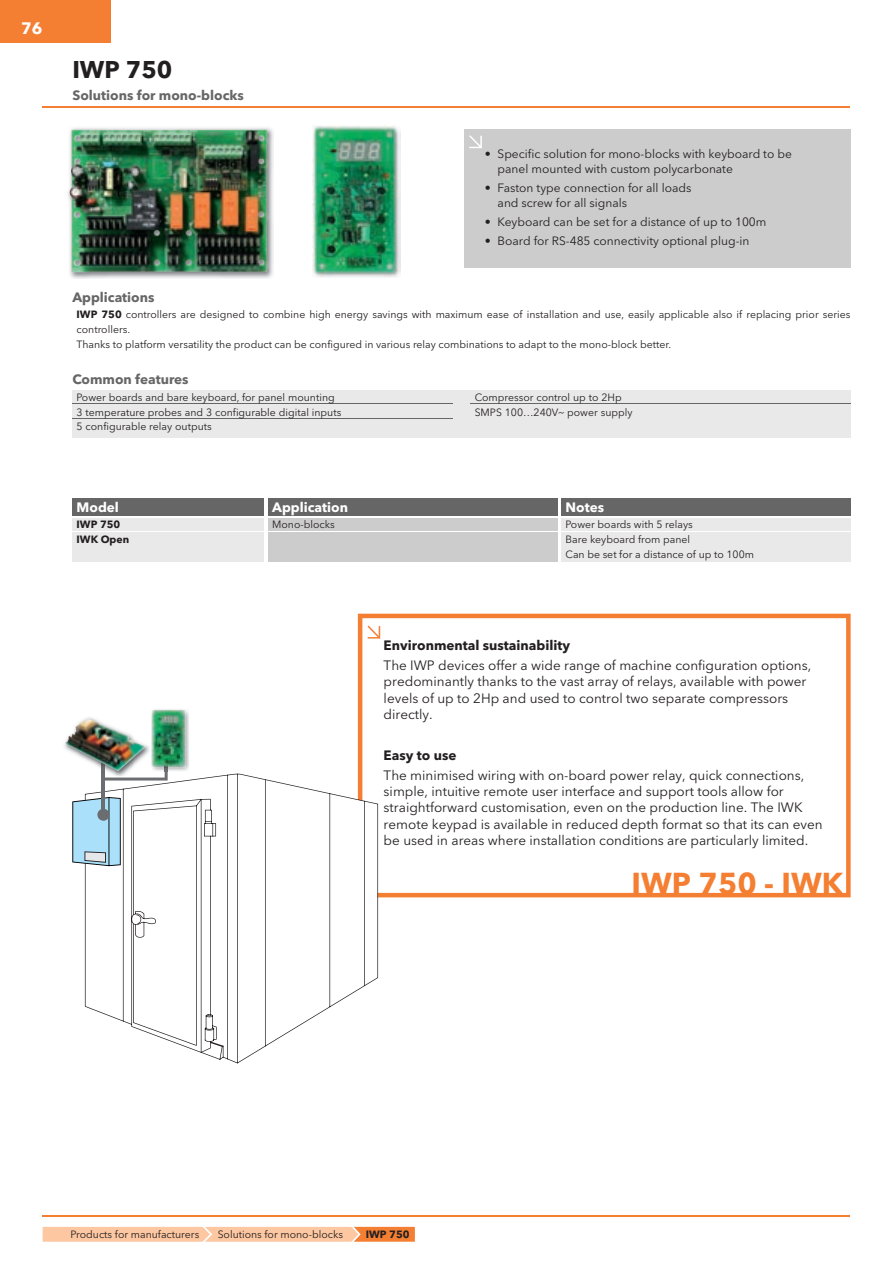
<style>
.page{position:relative;width:893px;height:1263px;background:#fff}
.page>*{position:absolute;margin:0;border:0;box-sizing:border-box;transform-origin:0 0}
.t1{font:700 30px "Avenir Next LT Pro";color:#f47f32}
.t2{font:700 24px "Avenir Next LT Pro";color:#231f20}
.t3{font:700 16.5px "Avenir Next LT Pro";color:#fff}
.t4{font:13.5px/16.2px "Avenir Next LT Pro";color:#231f20}
.t5{font:700 13.5px "Avenir Next LT Pro";color:#666}
.t6{font:700 13.5px "Avenir Next LT Pro";color:#231f20}
.t7{font:700 13.5px "Avenir Next LT Pro";color:#fff}
.t8{font:12px/14.9px "Avenir Next LT Pro";color:#231f20}
.t9{font:10.5px/14.9px "Avenir Next LT Pro";color:#231f20}
.t10{font:700 10.5px/14.9px "Avenir Next LT Pro";color:#231f20}
.s1{font-weight:700}
.s2{font-family:"E Wsimbol"}
</style>
<div class="page">
<div style="left:0;top:0;width:111px;height:43px;background:#f47f32"></div>
<hr style="left:43px;top:106px;width:807px;height:2px;background:#f47f32">
<hr style="left:43px;top:1215px;width:807px;height:2px;background:#f47f32">
<svg style="left:42px;top:1224px;width:373px;height:18px"></svg>
<div style="left:464px;top:130px;width:386px;height:138px;background:#ccc"></div>
<svg style="left:469px;top:135px;width:13px;height:13px"></svg>
<svg style="left:358px;top:614px;width:493px;height:283px"></svg>
<svg style="left:367px;top:626px;width:13px;height:12px"></svg>
<div style="left:72px;top:390px;width:778px;height:48px;background:#e9e9e9"></div>
<hr style="left:72px;top:403px;width:380px;height:1px;background:#666">
<hr style="left:72px;top:418px;width:380px;height:1px;background:#666">
<hr style="left:470px;top:403px;width:380px;height:1px;background:#666">
<div style="left:72px;top:518px;width:192px;height:43px;background:#e9e9e9"></div>
<div style="left:268px;top:518px;width:289px;height:43px;background:#ccc"></div>
<div style="left:561px;top:518px;width:289px;height:43px;background:#e9e9e9"></div>
<div style="left:268px;top:499px;width:289px;height:17px;background:#666"></div>
<div style="left:72px;top:499px;width:192px;height:17px;background:#666"></div>
<div style="left:561px;top:499px;width:289px;height:17px;background:#666"></div>
<hr style="left:72px;top:531px;width:778px;height:1px;background:#fff">
<svg style="left:85px;top:774px;width:293px;height:289px"></svg>
<svg style="left:72px;top:797px;width:49px;height:69px;background:#a0cbdf"></svg>
<hr style="left:102px;top:762px;width:3px;height:53px;background:#6c6d70">
<div style="left:97px;top:809px;width:12px;height:12px;background:#6c6d70;border-radius:50%"></div>
<img style="left:64px;top:717px;width:86px;height:60px">
<img style="left:102px;top:762px;width:1px;height:15px">
<img style="left:65px;top:719px;width:23px;height:26px">
<img style="left:154px;top:709px;width:35px;height:62px">
<img style="left:151px;top:710px;width:35px;height:57px">
<svg style="left:103px;top:758px;width:65px;height:22px"></svg>
<img style="left:68px;top:127px;width:206px;height:151px">
<img style="left:70px;top:130px;width:197px;height:142px">
<img style="left:312px;top:125px;width:89px;height:151px">
<h3 class="t3" style="left:21px;top:18px;width:23px">76</h3>
<h2 class="t2" style="left:72px;top:55px;width:102px">IWP 750</h2>
<p class="t5" style="left:72px;top:86px;width:173px">Solutions for mono-blocks</p>
<p class="t8" style="left:498px;top:146px;width:296px;text-indent:-13px">• Specific solution for mono-blocks with keyboard to be panel mounted with custom polycarbonate</p>
<p class="t8" style="left:498px;top:180px;width:195px;text-indent:-13px">• Faston type connection for all loads and screw for all signals</p>
<p class="t8" style="left:485px;top:214px;width:283px">• Keyboard can be set for a distance of up to 100m</p>
<p class="t8" style="left:485px;top:234px;width:266px">• Board for RS-485 connectivity optional plug-in</p>
<p class="t5" style="left:72px;top:288px;width:84px">Applications</p>
<p class="t9" style="left:77px;top:307px;width:775px"><span class="s1">IWP 750</span> controllers are designed to combine high energy savings with maximum ease of installation and use, easily applicable also if replacing prior series controllers.<br>Thanks to platform versatility the product can be configured in various relay combinations to adapt to the mono-block better.</p>
<p class="t5" style="left:72px;top:371px;width:118px">Common features</p>
<p class="t9" style="left:77px;top:389px;width:266px">Power boards and bare keyboard, for panel mounting<br>3 temperature probes and 3 configurable digital inputs<br>5 configurable relay outputs</p>
<p class="t9" style="left:475px;top:389px;width:159px">Compressor control up to 2Hp<br>SMPS 100…240V<span class="s2">a</span> power supply</p>
<p class="t7" style="left:77px;top:499px;width:44px">Model</p>
<p class="t7" style="left:272px;top:499px;width:77px">Application</p>
<p class="t7" style="left:566px;top:499px;width:40px">Notes</p>
<p class="t10" style="left:77px;top:517px;width:54px">IWP 750<br>IWK Open</p>
<p class="t9" style="left:272px;top:517px;width:64px">Mono-blocks</p>
<p class="t9" style="left:566px;top:517px;width:190px">Power boards with 5 relays<br>Bare keyboard from panel<br>Can be set for a distance of up to 100m</p>
<p class="t6" style="left:384px;top:637px;width:188px">Environmental sustainability</p>
<p class="t4" style="left:384px;top:657px;width:429px">The IWP devices offer a wide range of machine configuration options, predominantly thanks to the vast array of relays, available with power levels of up to 2Hp and used to control two separate compressors directly.</p>
<p class="t6" style="left:384px;top:747px;width:74px">Easy to use</p>
<p class="t4" style="left:384px;top:767px;width:440px">The minimised wiring with on-board power relay, quick connections, simple, intuitive remote user interface and support tools allow for straightforward customisation, even on the production line. The IWK remote keypad is available in reduced depth format so that its can even be used in areas where installation conditions are particularly limited.</p>
<h1 class="t1" style="left:632px;top:865px;width:213px">IWP 750 - IWK</h1>
<p class="t9" style="left:71px;top:1227px;width:130px">Products for manufacturers</p>
<p class="t9" style="left:218px;top:1227px;width:127px">Solutions for mono-blocks</p>
<p class="t10" style="left:366px;top:1227px;width:45px">IWP 750</p>
</div>
